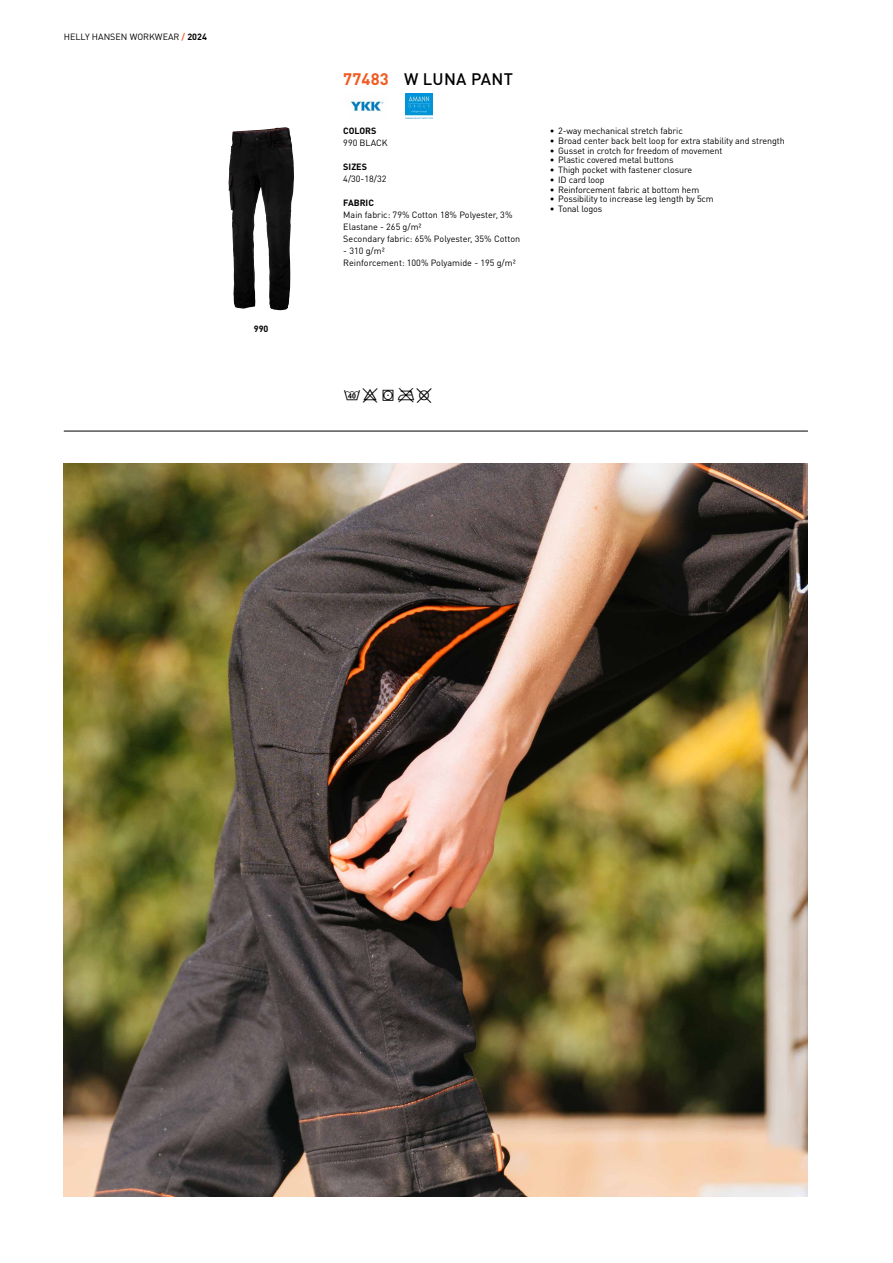
<style>
.page{position:relative;width:893px;height:1263px;background:#fff}
.page>*{position:absolute;margin:0;border:0;box-sizing:border-box;transform-origin:0 0}
.t1{font:18px "Nilorn Seagul Textile";color:#000}
.t2{font:500 16.5px "DINOT";letter-spacing:.02em;color:#000}
.t3{font:9px "DIN Pro";letter-spacing:-.01em;color:#000}
.t4{font:9px/12px "DINOT";color:#000}
.t5{font:700 9px "DIN Pro";color:#000}
.t6{font:700 9px "DINOT";color:#000}
.s1{font-weight:700;color:#f26332}
.s2{font-weight:700}
.s3{font-weight:700;color:#f15a22}
</style>
<div class="page">
<hr style="left:64px;top:431px;width:744px;height:1px;background:#000">
<img style="left:347px;top:99px;width:38px;height:12px">
<img style="left:405px;top:94px;width:28px;height:24px">
<img style="left:228px;top:127px;width:57px;height:148px">
<img style="left:64px;top:463px;width:744px;height:733px">
<p class="t4" style="left:64px;top:31px;width:145px">HELLY HANSEN WORKWEAR <span class="s1">/</span> <span class="s2">2024</span></p>
<p class="t6" style="left:254px;top:323px;width:16px">990</p>
<h2 class="t2" style="left:343px;top:67px;width:171px"><span class="s3">77483</span> W LUNA PANT</h2>
<p class="t5" style="left:343px;top:123px;width:35px">COLORS</p>
<p class="t4" style="left:343px;top:137px;width:46px">990 BLACK</p>
<p class="t5" style="left:343px;top:159px;width:25px">SIZES</p>
<p class="t4" style="left:343px;top:173px;width:45px">4/30-18/32</p>
<p class="t5" style="left:343px;top:195px;width:32px">FABRIC</p>
<p class="t4" style="left:343px;top:209px;width:178px">Main fabric: 79% Cotton 18% Polyester, 3%<br>Elastane - 265 g/m²<br>Secondary fabric: 65% Polyester, 35% Cotton</p>
<p class="t4" style="left:343px;top:245px;width:174px">- 310 g/m²<br>Reinforcement: 100% Polyamide - 195 g/m²</p>
<p class="t3" style="left:550px;top:124px;width:135px">• 2-way mechanical stretch fabric</p>
<p class="t3" style="left:550px;top:134px;width:237px">• Broad center back belt loop for extra stability and strength</p>
<p class="t3" style="left:550px;top:143px;width:174px">• Gusset in crotch for freedom of movement</p>
<p class="t3" style="left:550px;top:153px;width:125px">• Plastic covered metal buttons</p>
<p class="t3" style="left:550px;top:163px;width:144px">• Thigh pocket with fastener closure</p>
<p class="t3" style="left:550px;top:173px;width:57px">• ID card loop</p>
<p class="t3" style="left:550px;top:182px;width:151px">• Reinforcement fabric at bottom hem</p>
<p class="t3" style="left:550px;top:192px;width:166px">• Possibility to increase leg length by 5cm</p>
<p class="t3" style="left:550px;top:202px;width:54px">• Tonal logos</p>
<h1 class="t1" style="left:343px;top:391px;width:91px">bx'$\</h1>
</div>
